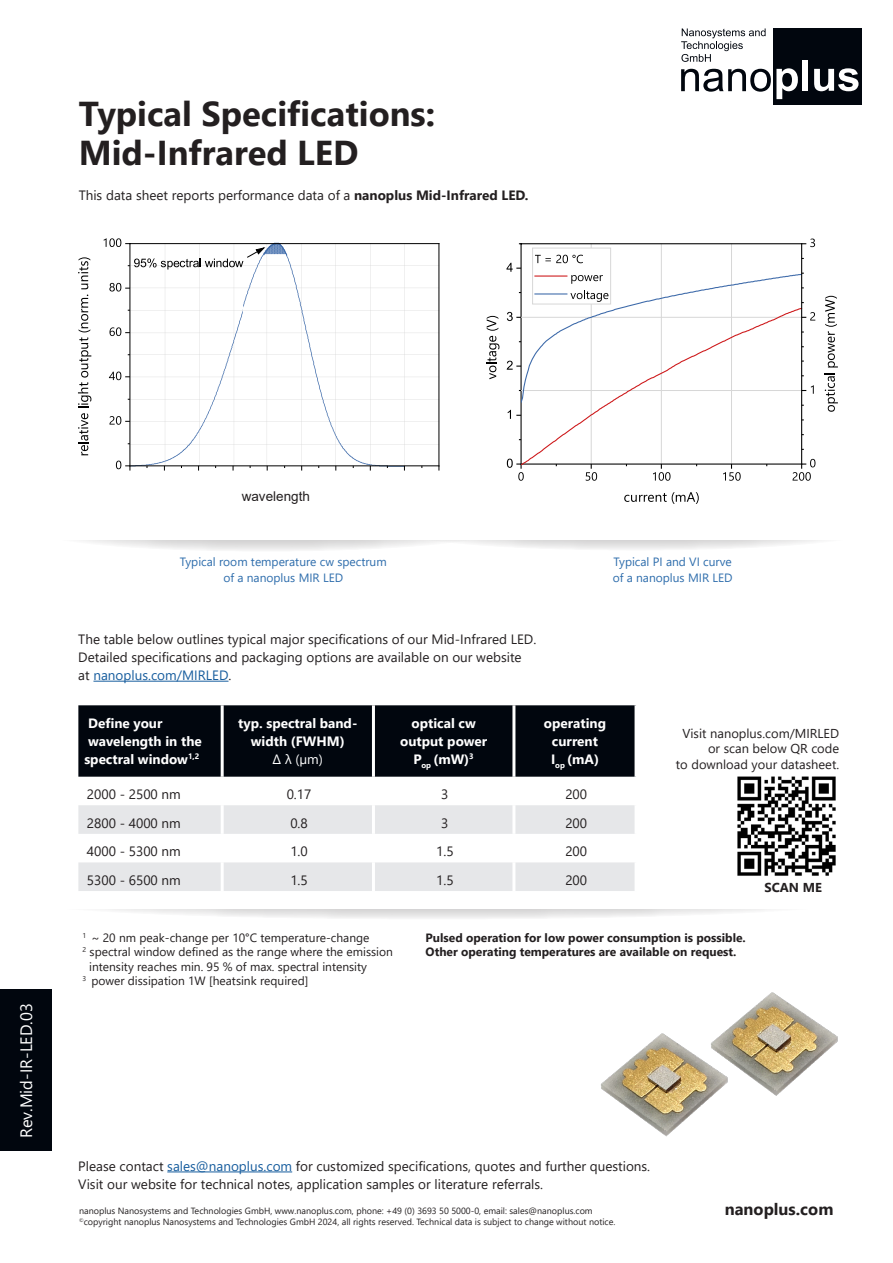
<style>
.page{position:relative;width:893px;height:1263px;background:#fff}
.page>*{position:absolute;margin:0;border:0;box-sizing:border-box;transform-origin:0 0}
.Headline{font:700 34.5px/39px "Segoe UI";color:#231f20}
.t1{font:16.5px "Segoe UI";color:#fff}
.Copytext{font:700 16.5px "Segoe UI";color:#231f20}
.Copytext-2{font:13.5px "Segoe UI";color:#231f20}
.Copytext-3{font:700 13.5px/18px "Segoe UI";color:#fff}
.Copytext-4{font:13.5px "Segoe UI";color:#175d9e}
.Copytext-5{font:13.5px "Arial";color:#231f20}
.Copytext-6{font:13.5px "Segoe UI";color:#fff}
.t2{font:12.9px "Segoe UI";color:#231f20}
.t3{font:700 12.9px "Segoe UI";color:#231f20}
.t4{font:12px/14.4px "Segoe UI";color:#231f20}
.t5{font:700 12px "Segoe UI";color:#231f20}
.BU{font:12px/16.5px "Segoe UI";color:#2e6dac;text-align:center}
.t6{font:9px "Segoe UI";color:#231f20}
.s1{font-weight:700}
.s2{color:#231f20}
.s3{color:#fff}
.s4{color:#175d9e}
</style>
<div class="page">
<svg style="left:38px;top:512px;width:454px;height:40px"></svg>
<svg style="left:399px;top:511px;width:474px;height:40px"></svg>
<div style="left:0;top:457px;width:893px;height:83px;background:#fff"></div>
<hr style="left:167px;top:1171px;width:125px;height:1px;background:#175d9e">
<div style="left:0;top:989px;width:52px;height:162px;background:#01060e"></div>
<div style="left:773px;top:28px;width:89px;height:77px;background:#01060e"></div>
<svg style="left:681px;top:68px;width:117px;height:31px"></svg>
<div style="left:802px;top:61px;width:6px;height:30px;background:#fff"></div>
<svg style="left:814px;top:68px;width:44px;height:23px"></svg>
<svg style="left:681px;top:28px;width:85px;height:34px"></svg>
<hr style="left:93px;top:681px;width:135px;height:1px;background:#175d9e">
<svg style="left:12px;top:880px;width:851px;height:40px"></svg>
<div style="left:0;top:825px;width:893px;height:84px;background:#fff"></div>
<div style="left:78px;top:705px;width:557px;height:72px;background:#01060e"></div>
<svg style="left:78px;top:805px;width:557px;height:86px;fill:#e6e7e9"></svg>
<hr style="left:221px;top:705px;width:3px;height:72px;background:#fff">
<hr style="left:372px;top:705px;width:3px;height:72px;background:#fff">
<hr style="left:512px;top:705px;width:3px;height:72px;background:#fff">
<hr style="left:221px;top:805px;width:3px;height:29px;background:#fff">
<hr style="left:372px;top:805px;width:3px;height:29px;background:#fff">
<hr style="left:512px;top:805px;width:3px;height:29px;background:#fff">
<hr style="left:221px;top:834px;width:3px;height:28px;background:#fff">
<hr style="left:372px;top:834px;width:3px;height:28px;background:#fff">
<hr style="left:512px;top:834px;width:3px;height:28px;background:#fff">
<hr style="left:221px;top:862px;width:3px;height:29px;background:#fff">
<hr style="left:372px;top:862px;width:3px;height:29px;background:#fff">
<hr style="left:512px;top:862px;width:3px;height:29px;background:#fff">
<hr style="left:591px;top:244px;width:1px;height:220px;background:#d7d7d7">
<hr style="left:661px;top:244px;width:1px;height:220px;background:#d7d7d7">
<hr style="left:731px;top:244px;width:1px;height:220px;background:#d7d7d7">
<hr style="left:521px;top:243px;width:281px;height:1px;background:#000">
<hr style="left:520px;top:244px;width:2px;height:220px;background:#000">
<svg style="left:486px;top:316px;width:13px;height:63px"></svg>
<svg style="left:624px;top:492px;width:75px;height:12px"></svg>
<hr style="left:801px;top:244px;width:1px;height:220px;background:#000">
<svg style="left:802px;top:239px;width:13px;height:8px"></svg>
<div style="left:533px;top:248px;width:78px;height:56px;background:#fff"></div>
<div style="left:532px;top:248px;width:79px;height:56px;border:1px solid #d7d7d7"></div>
<svg style="left:506px;top:255px;width:309px;height:226px"></svg>
<svg style="left:825px;top:373px;width:13px;height:39px"></svg>
<svg style="left:825px;top:296px;width:13px;height:71px"></svg>
<img style="left:81px;top:336px;width:163px;height:135px">
<img style="left:81px;top:239px;width:163px;height:97px">
<img style="left:244px;top:336px;width:181px;height:135px">
<img style="left:244px;top:244px;width:181px;height:92px">
<img style="left:425px;top:336px;width:15px;height:135px">
<img style="left:425px;top:243px;width:15px;height:93px">
<hr style="left:130px;top:465px;width:309px;height:1px;background:#000">
<hr style="left:130px;top:243px;width:309px;height:1px;background:#000">
<hr style="left:130px;top:244px;width:1px;height:222px;background:#000">
<hr style="left:439px;top:244px;width:1px;height:222px;background:#000">
<svg style="left:116px;top:461px;width:15px;height:9px"></svg>
<svg style="left:110px;top:416px;width:20px;height:9px"></svg>
<svg style="left:109px;top:372px;width:21px;height:8px"></svg>
<svg style="left:110px;top:327px;width:20px;height:9px"></svg>
<svg style="left:109px;top:283px;width:21px;height:9px"></svg>
<svg style="left:78px;top:295px;width:13px;height:160px"></svg>
<svg style="left:78px;top:257px;width:12px;height:32px"></svg>
<svg style="left:104px;top:238px;width:184px;height:31px"></svg>
<img style="left:737px;top:776px;width:99px;height:100px">
<img style="left:722px;top:992px;width:116px;height:104px">
<img style="left:601px;top:1034px;width:129px;height:103px">
<p class="Headline" style="left:79px;top:92px;width:358px">Typical Specifications:<br>Mid-Infrared LED</p>
<p class="Copytext-2" style="left:79px;top:183px;width:451px">This data sheet reports performance data of a <span class="s1">nanoplus Mid-Infrared LED.</span></p>
<p class="t1" style="left:11px;top:1138px;width:136px;rotate:-90deg">Rev.Mid-IR-LED.03</p>
<p class="Copytext-5" style="left:242px;top:487px;width:70px">wavelength</p>
<p class="BU" style="left:180px;top:552px;width:208px">Typical room temperature cw spectrum of a nanoplus MIR LED</p>
<p class="BU" style="left:614px;top:552px;width:120px">Typical PI and VI curve</p>
<p class="BU" style="left:613px;top:568px;width:121px">of a nanoplus MIR LED</p>
<p class="Copytext-2" style="left:78px;top:626px;width:459px">The table below outlines typical major specifications of our Mid-Infrared LED.</p>
<p class="Copytext-2" style="left:78px;top:644px;width:445px">Detailed specifications and packaging options are available on our website</p>
<p class="Copytext-4" style="left:78px;top:662px;width:155px"><span class="s2">at</span> nanoplus.com/MIRLED<span class="s2">.</span></p>
<p class="Copytext-3" style="left:88px;top:713px;width:76px">Define your</p>
<p class="Copytext-3" style="left:84px;top:731px;width:119px">wavelength in the spectral window<sup>1,2</sup></p>
<p class="Copytext-3" style="left:238px;top:713px;width:121px;text-align:center">typ. spectral band&shy;width (FWHM)</p>
<p class="Copytext-6" style="left:273px;top:746px;width:52px">Δ λ (µm)</p>
<p class="Copytext-3" style="left:412px;top:713px;width:66px">optical cw</p>
<p class="Copytext-3" style="left:400px;top:731px;width:89px">output power</p>
<p class="Copytext-3" style="left:414px;top:749px;width:62px">P<sub>op</sub> (mW)<sup>3</sup></p>
<p class="Copytext-3" style="left:544px;top:713px;width:64px">operating</p>
<p class="Copytext-3" style="left:552px;top:731px;width:48px">current</p>
<p class="Copytext-3" style="left:551px;top:749px;width:49px">I<sub>op</sub> (mA)</p>
<p class="Copytext-2" style="left:87px;top:782px;width:95px">2000 - 2500 nm</p>
<p class="Copytext-2" style="left:287px;top:782px;width:26px">0.17</p>
<p class="Copytext-2" style="left:441px;top:782px;width:9px">3</p>
<p class="Copytext-2" style="left:565px;top:782px;width:23px">200</p>
<p class="Copytext-2" style="left:87px;top:810px;width:95px">2800 - 4000 nm</p>
<p class="Copytext-2" style="left:290px;top:810px;width:19px">0.8</p>
<p class="Copytext-2" style="left:441px;top:810px;width:9px">3</p>
<p class="Copytext-2" style="left:565px;top:810px;width:23px">200</p>
<p class="Copytext-2" style="left:87px;top:839px;width:95px">4000 - 5300 nm</p>
<p class="Copytext-2" style="left:290px;top:839px;width:19px">1.0</p>
<p class="Copytext-2" style="left:436px;top:839px;width:19px">1.5</p>
<p class="Copytext-2" style="left:565px;top:839px;width:23px">200</p>
<p class="Copytext-2" style="left:87px;top:867px;width:95px">5300 - 6500 nm</p>
<p class="Copytext-2" style="left:290px;top:867px;width:19px">1.5</p>
<p class="Copytext-2" style="left:436px;top:867px;width:19px">1.5</p>
<p class="Copytext-2" style="left:565px;top:867px;width:23px">200</p>
<p class="t2" style="left:682px;top:721px;width:158px">Visit nanoplus.com/MIRLED</p>
<p class="t2" style="left:708px;top:736px;width:133px">or scan below QR code</p>
<p class="t2" style="left:676px;top:752px;width:165px">to download your datasheet.</p>
<p class="t3" style="left:765px;top:875px;width:59px">SCAN ME</p>
<p class="t4" style="left:83px;top:929px;width:288px"><sup>1</sup><span class="s3">*</span>~ 20 nm peak-change per 10°C temperature-change</p>
<p class="t4" style="left:89px;top:944px;width:305px;text-indent:-7px"><sup>2</sup> spectral window defined as the range where the emission intensity reaches min. 95 % of max. spectral intensity</p>
<p class="t4" style="left:83px;top:973px;width:227px"><sup>3</sup><span class="s3">*</span>power dissipation 1W [heatsink required]</p>
<p class="t5" style="left:426px;top:926px;width:322px">Pulsed operation for low power consumption is possible.</p>
<p class="t5" style="left:426px;top:941px;width:312px">Other operating temperatures are available on request.</p>
<p class="Copytext-2" style="left:78px;top:1153px;width:573px">Please contact <span class="s4">sales@nanoplus.com</span> for customized specifications, quotes and further questions.</p>
<p class="Copytext-2" style="left:78px;top:1171px;width:466px">Visit our website for technical notes, application samples or literature referrals.</p>
<p class="t6" style="left:79px;top:1202px;width:515px">nanoplus Nanosystems and Technologies GmbH, www.nanoplus.com, phone: +49 (0) 3693 50 5000-0, email: sales@nanoplus.com</p>
<p class="t6" style="left:79px;top:1213px;width:538px"><sup>©</sup>copyright nanoplus Nanosystems and Technologies GmbH 2024, all rights reserved. Technical data is subject to change without notice.</p>
<p class="Copytext" style="left:725px;top:1193px;width:110px">nanoplus.com</p>
</div>
